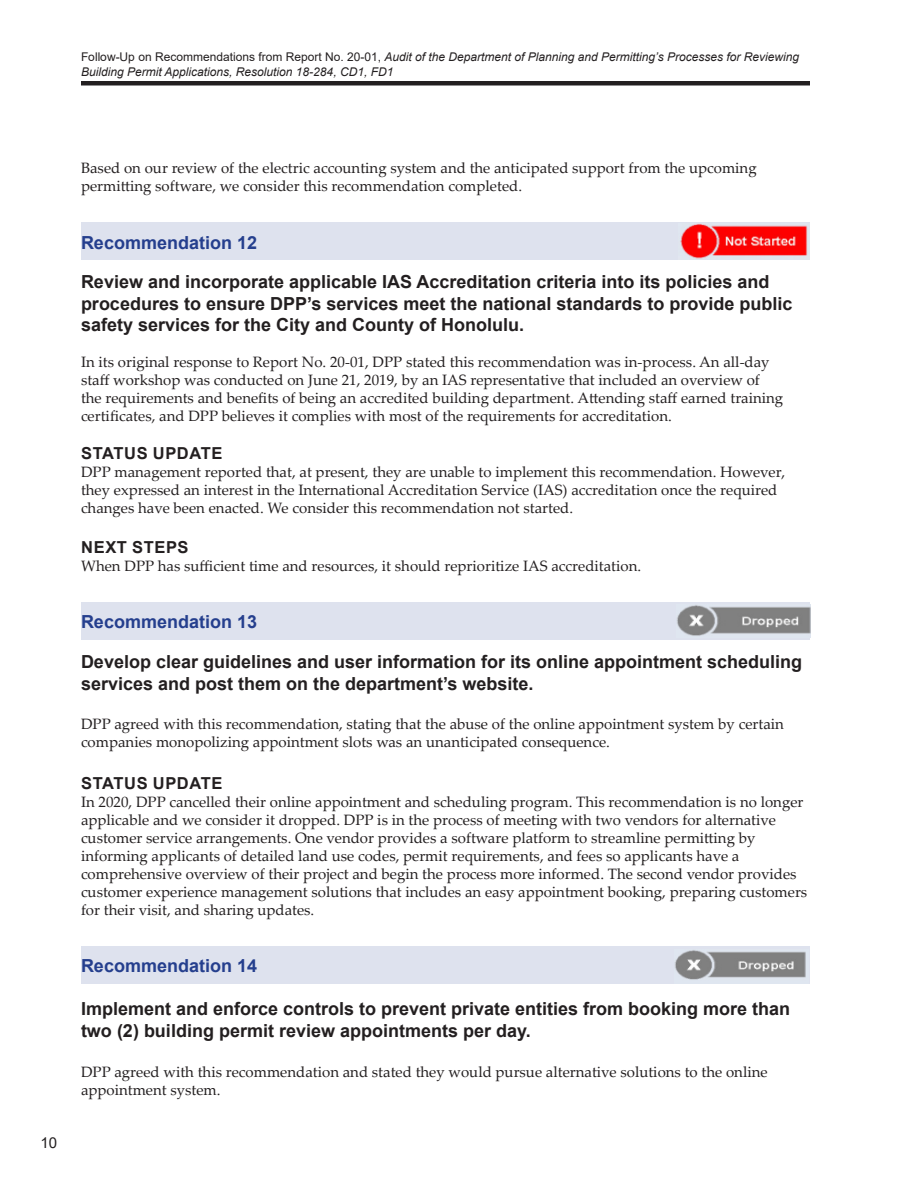
<style>
.page{position:relative;width:918px;height:1188px;background:#fff}
.page>*{position:absolute;margin:0;border:0;box-sizing:border-box;transform-origin:0 0}
.Recommendation{font:700 18px/21.6px "Arial";color:#231f20}
.Recommendation_Number{font:700 18px "Arial";color:#253f8e}
.Status_Update{font:700 16.5px "Arial";letter-spacing:.035em;color:#231f20}
.Next_Steps{font:700 16.5px "Arial";letter-spacing:.035em;color:#231f20}
.Recommendation-2{font:15px/18px "Palatino Linotype";color:#231f20}
.t1{font:15px "Arial";color:#231f20}
.t2{font:italic 12px/14.4px "Arial";color:#231f20}
.s1{font-style:normal}
</style>
<div class="page">
<div style="left:81px;top:81px;width:729px;height:5px;background:#231f20"></div>
<div style="left:81px;top:222px;width:729px;height:38px;background:#dee2ee"></div>
<img style="left:680px;top:224px;width:127px;height:35px">
<div style="left:81px;top:602px;width:729px;height:38px;background:#dee2ee"></div>
<img style="left:677px;top:605px;width:133px;height:31px">
<div style="left:81px;top:946px;width:729px;height:38px;background:#dee2ee"></div>
<img style="left:675px;top:950px;width:131px;height:30px">
<p class="t2" style="left:81px;top:50px;width:720px"><span class="s1">Follow-Up on Recommendations from Report No. 20-01,</span> Audit of the Department of Planning and Permitting’s Processes for Reviewing<br>Building Permit Applications, Resolution 18-284, CD1, FD1</p>
<p class="t1" style="left:40px;top:1132px;width:18px">10</p>
<p class="Recommendation-2" style="left:81px;top:158px;width:677px">Based on our review of the electric accounting system and the anticipated support from the upcoming permitting software, we consider this recommendation completed.</p>
<h3 class="Recommendation_Number" style="left:81px;top:230px;width:178px">Recommendation 12</h3>
<p class="Recommendation" style="left:81px;top:271px;width:713px">Review and incorporate applicable IAS Accreditation criteria into its policies and procedures to ensure DPP’s services meet the national standards to provide public safety services for the City and County of Honolulu.</p>
<p class="Recommendation-2" style="left:81px;top:353px;width:704px">In its original response to Report No. 20-01, DPP stated this recommendation was in-process. An all-day staff workshop was conducted on June 21, 2019, by an IAS representative that included an overview of the requirements and benefits of being an accredited building department. Attending staff earned training certificates, and DPP believes it complies with most of the requirements for accreditation.</p>
<h4 class="Status_Update" style="left:81px;top:442px;width:143px">STATUS UPDATE</h4>
<p class="Recommendation-2" style="left:81px;top:462px;width:706px">DPP management reported that, at present, they are unable to implement this recommendation. However, they expressed an interest in the International Accreditation Service (IAS) accreditation once the required changes have been enacted. We consider this recommendation not started.</p>
<h4 class="Next_Steps" style="left:81px;top:535px;width:109px">NEXT STEPS</h4>
<p class="Recommendation-2" style="left:81px;top:556px;width:562px">When DPP has sufficient time and resources, it should reprioritize IAS accreditation.</p>
<h3 class="Recommendation_Number" style="left:81px;top:609px;width:178px">Recommendation 13</h3>
<p class="Recommendation" style="left:81px;top:651px;width:723px">Develop clear guidelines and user information for its online appointment scheduling services and post them on the department’s website.</p>
<p class="Recommendation-2" style="left:81px;top:714px;width:704px">DPP agreed with this recommendation, stating that the abuse of the online appointment system by certain companies monopolizing appointment slots was an unanticipated consequence.</p>
<h4 class="Status_Update" style="left:81px;top:771px;width:143px">STATUS UPDATE</h4>
<p class="Recommendation-2" style="left:81px;top:792px;width:728px">In 2020, DPP cancelled their online appointment and scheduling program. This recommendation is no longer applicable and we consider it dropped. DPP is in the process of meeting with two vendors for alternative customer service arrangements. One vendor provides a software platform to streamline permitting by informing applicants of detailed land use codes, permit requirements, and fees so applicants have a comprehensive overview of their project and begin the process more informed. The second vendor provides customer experience management solutions that includes an easy appointment booking, preparing customers for their visit, and sharing updates.</p>
<h3 class="Recommendation_Number" style="left:81px;top:953px;width:178px">Recommendation 14</h3>
<p class="Recommendation" style="left:81px;top:998px;width:711px">Implement and enforce controls to prevent private entities from booking more than two (2) building permit review appointments per day.</p>
<p class="Recommendation-2" style="left:81px;top:1062px;width:688px">DPP agreed with this recommendation and stated they would pursue alternative solutions to the online appointment system.</p>
</div>
